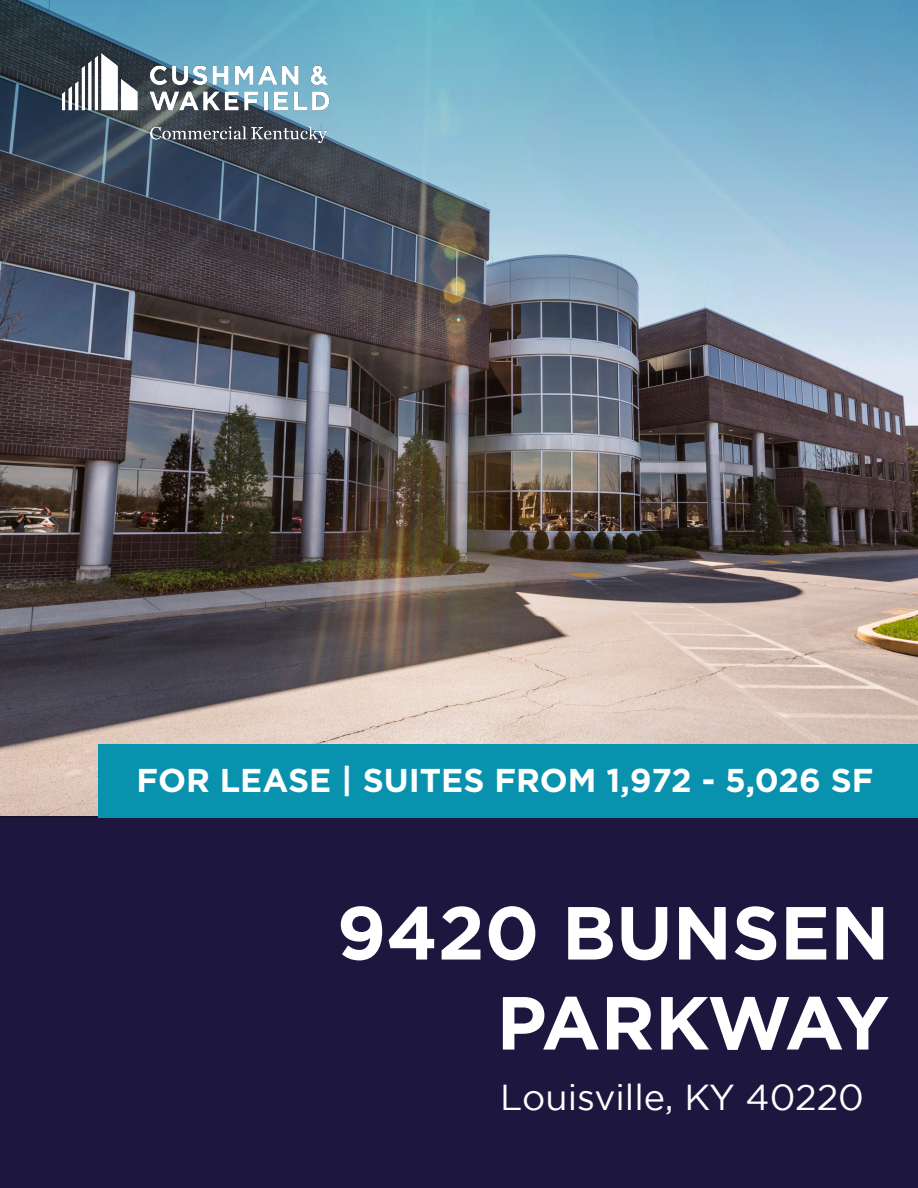
<style>
.page{position:relative;width:918px;height:1188px;background:#fff}
.page>*{position:absolute;margin:0;border:0;box-sizing:border-box;transform-origin:0 0}
.t1{font:700 75px/90px "Gotham";color:#fff;text-align:right}
.t2{font:36px "Gotham";color:#fff}
.t3{font:700 33px "Gotham";color:#fff}
</style>
<div class="page">
<img style="left:0;top:364px;width:918px;height:452px">
<div style="left:0;top:816px;width:918px;height:372px;background:#1d1740"></div>
<svg style="left:0;top:0;width:918px;height:364px;background:#6c8a9c"></svg>
<img style="left:54px;top:54px;width:282px;height:88px">
<div style="left:98px;top:744px;width:820px;height:74px;background:#0892ae"></div>
<p class="t3" style="left:136px;top:762px;width:739px">FOR LEASE | SUITES FROM 1,972 - 5,026 SF</p>
<p class="t1" style="left:337px;top:886px;width:554px">9420 BUNSEN<br>PARKWAY</p>
<p class="t2" style="left:500px;top:1077px;width:365px">Louisville, KY 40220</p>
</div>
